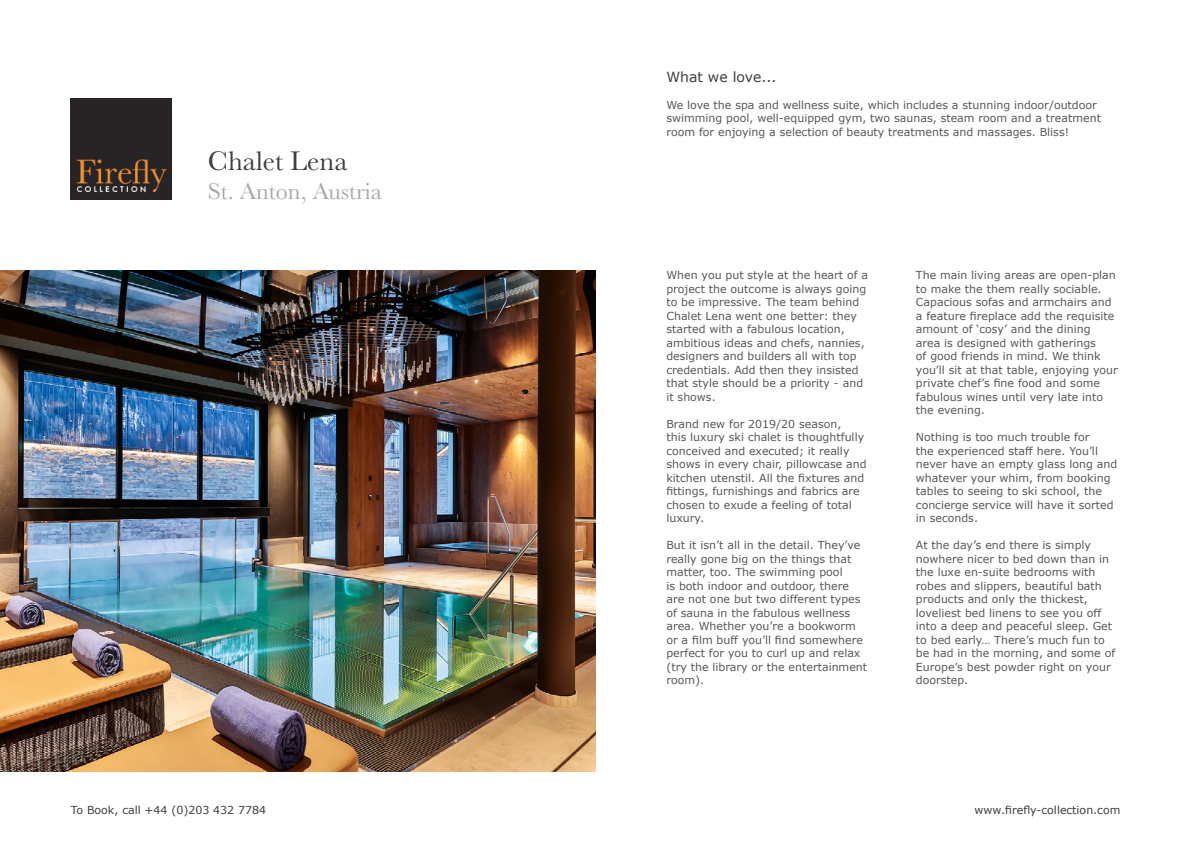
<style>
.page{position:relative;width:1191px;height:842px;background:#fff}
.page>*{position:absolute;margin:0;border:0;box-sizing:border-box;transform-origin:0 0}
.t1{font:28px "Baskerville";color:#3e3e3f}
.t2{font:24px "Baskerville";color:#a8a9ad}
.t3{font:14px "Verdana";color:#3e3e3f}
.t4{font:11px/13.5px "Verdana";color:#57585a}
.t5{font:11px "Verdana";color:#3e3e3f}
</style>
<div class="page">
<img style="left:71px;top:99px;width:101px;height:101px">
<img style="left:0;top:271px;width:595px;height:500px">
<p class="t1" style="left:208px;top:143px;width:141px">Chalet Lena</p>
<p class="t2" style="left:208px;top:176px;width:176px">St. Anton, Austria</p>
<p class="t5" style="left:71px;top:802px;width:197px">To Book, call +44 (0)203 432 7784</p>
<p class="t3" style="left:666px;top:68px;width:112px">What we love...</p>
<p class="t4" style="left:666px;top:98px;width:436px">We love the spa and wellness suite, which includes a stunning indoor/outdoor swimming pool, well-equipped gym, two saunas, steam room and a treatment room for enjoying a selection of beauty treatments and massages. Bliss!</p>
<p class="t4" style="left:666px;top:269px;width:203px">When you put style at the heart of a project the outcome is always going to be impressive. The team behind<br>Chalet Lena went one better: they started with a fabulous location, ambitious ideas and chefs, nannies, designers and builders all with top credentials. Add then they insisted that style should be a priority - and it shows.</p>
<p class="t4" style="left:666px;top:417px;width:202px">Brand new for 2019/20 season,<br>this luxury ski chalet is thoughtfully conceived and executed; it really shows in every chair, pillowcase and kitchen utenstil. All the fixtures and fittings, furnishings and fabrics are chosen to exude a feeling of total luxury.</p>
<p class="t4" style="left:666px;top:539px;width:202px">But it isn’t all in the detail. They’ve really gone big on the things that matter, too. The swimming pool<br>is both indoor and outdoor, there are not one but two different types of sauna in the fabulous wellness area. Whether you’re a bookworm or a film buff you’ll find somewhere perfect for you to curl up and relax (try the library or the entertainment room).</p>
<p class="t4" style="left:916px;top:269px;width:203px">The main living areas are open-plan to make the them really sociable.<br>Capacious sofas and armchairs and a feature fireplace add the requisite amount of ‘cosy’ and the dining area is designed with gatherings<br>of good friends in mind. We think you’ll sit at that table, enjoying your private chef’s fine food and some fabulous wines until very late into the evening.</p>
<p class="t4" style="left:916px;top:431px;width:203px">Nothing is too much trouble for<br>the experienced staff here. You’ll never have an empty glass long and whatever your whim, from booking tables to seeing to ski school, the concierge service will have it sorted in seconds.</p>
<p class="t4" style="left:916px;top:539px;width:201px">At the day’s end there is simply nowhere nicer to bed down than in the luxe en-suite bedrooms with robes and slippers, beautiful bath products and only the thickest, loveliest bed linens to see you off into a deep and peaceful sleep. Get to bed early… There’s much fun to be had in the morning, and some of<br>Europe’s best powder right on your doorstep.</p>
<p class="t5" style="left:974px;top:802px;width:147px">www.firefly-collection.com</p>
</div>
